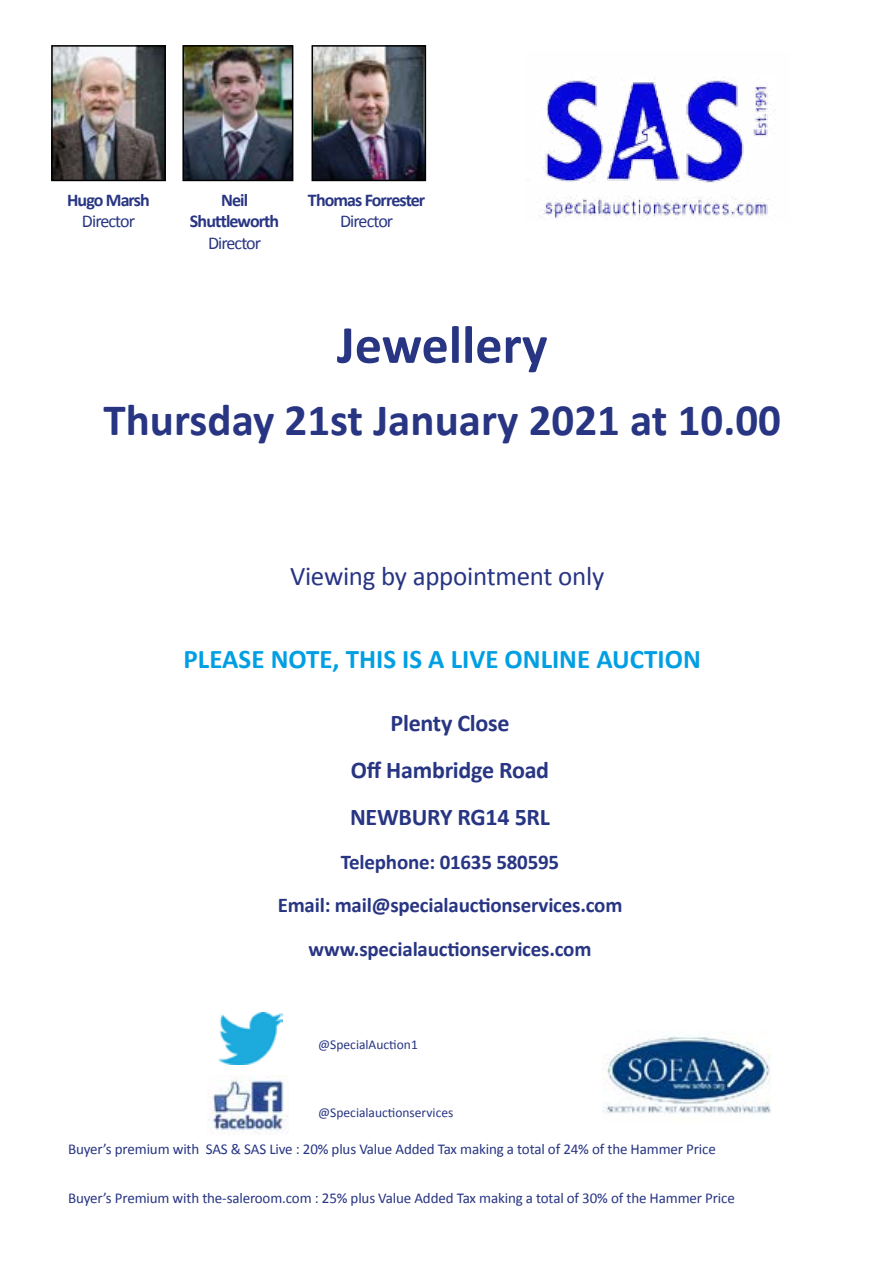
<style>
.page{position:relative;width:893px;height:1263px;background:#fff}
.page>*{position:absolute;margin:0;border:0;box-sizing:border-box;transform-origin:0 0}
.t1{font:700 54px "Calibri";color:#283583}
.t2{font:700 45px "Calibri";color:#283583}
.t3{font:700 27px "Calibri";color:#009fe3}
.t4{font:27px "Calibri";letter-spacing:-.01em;color:#283583}
.t5{font:700 24px/47.2px "Calibri";letter-spacing:-.01em;color:#283583;text-align:center}
.t6{font:700 21px/43.7px "Calibri";letter-spacing:-.01em;color:#283583;text-align:center}
.t7{font:700 18px/21.6px "Calibri";letter-spacing:-.05em;color:#283583;text-align:center}
.t8{font:18px "Calibri";letter-spacing:-.05em;color:#283583}
.t9{font:15px "Calibri";letter-spacing:-.01em;color:#283583}
.t10{font:13.5px "Calibri";color:#283583}
</style>
<div class="page">
<img style="left:539px;top:77px;width:236px;height:142px">
<img style="left:54px;top:48px;width:109px;height:130px">
<div style="left:51px;top:45px;width:115px;height:136px;border:2px solid #000"></div>
<img style="left:185px;top:48px;width:105px;height:130px">
<div style="left:182px;top:45px;width:111px;height:136px;border:2px solid #000"></div>
<img style="left:314px;top:48px;width:109px;height:130px">
<div style="left:311px;top:45px;width:115px;height:136px;border:2px solid #000"></div>
<img style="left:602px;top:1036px;width:169px;height:78px">
<img style="left:218px;top:1013px;width:64px;height:51px">
<img style="left:207px;top:1075px;width:81px;height:59px">
<p class="t7" style="left:67px;top:188px;width:84px">Hugo Marsh</p>
<p class="t8" style="left:82px;top:210px;width:55px">Director</p>
<p class="t7" style="left:190px;top:188px;width:91px">Neil<br>Shuttleworth</p>
<p class="t8" style="left:208px;top:232px;width:55px">Director</p>
<p class="t7" style="left:308px;top:188px;width:119px">Thomas Forrester</p>
<p class="t8" style="left:340px;top:210px;width:55px">Director</p>
<h1 class="t1" style="left:337px;top:311px;width:212px">Jewellery</h1>
<h2 class="t2" style="left:104px;top:392px;width:679px">Thursday 21st January 2021 at 10.00</h2>
<h3 class="t4" style="left:290px;top:559px;width:316px">Viewing by appointment only</h3>
<h3 class="t3" style="left:184px;top:643px;width:519px">PLEASE NOTE, THIS IS A LIVE ONLINE AUCTION</h3>
<h3 class="t5" style="left:350px;top:698px;width:201px">Plenty Close<br>Off Hambridge Road<br>NEWBURY RG14 5RL</h3>
<h3 class="t6" style="left:278px;top:839px;width:346px">Telephone: 01635 580595<br>Email: mail@specialauctionservices.com www.specialauctionservices.com</h3>
<p class="t10" style="left:318px;top:1036px;width:101px">@SpecialAuction1</p>
<p class="t10" style="left:318px;top:1104px;width:137px">@Specialauctionservices</p>
<p class="t9" style="left:68px;top:1140px;width:649px">Buyer’s premium with SAS &amp; SAS Live : 20% plus Value Added Tax making a total of 24% of the Hammer Price</p>
<p class="t9" style="left:68px;top:1188px;width:668px">Buyer’s Premium with the-saleroom.com : 25% plus Value Added Tax making a total of 30% of the Hammer Price</p>
</div>
